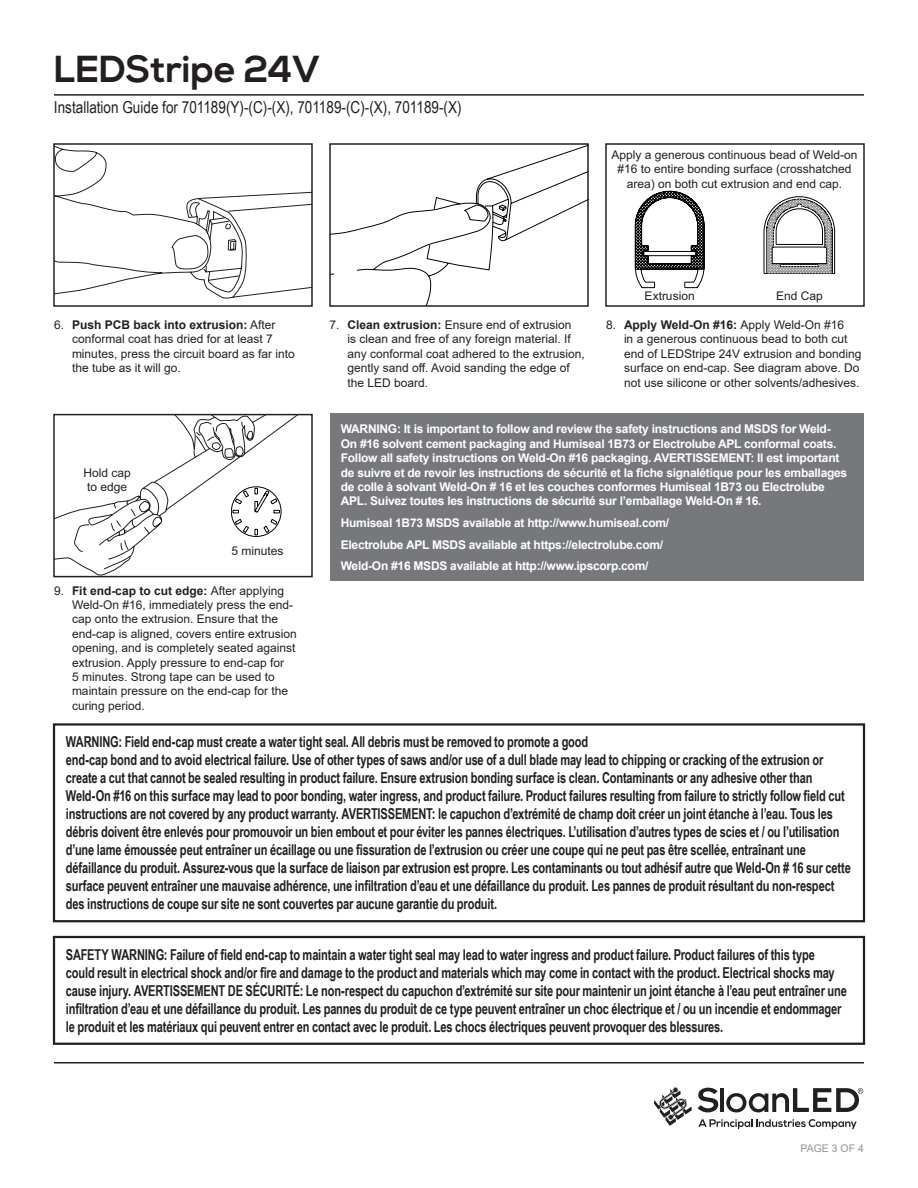
<style>
.page{position:relative;width:918px;height:1188px;background:#fff}
.page>*{position:absolute;margin:0;border:0;box-sizing:border-box;transform-origin:0 0}
.t1{font:700 37.5px "Nexa";color:#231f20}
.t2{font:16.5px "Arial Narrow";color:#231f20}
.Note_text_black{font:700 15px/18px "Arial Narrow";letter-spacing:-.01em;color:#231f20;scale:.9 1}
.Body_Installation-St{font:12px/14.4px "Arial";color:#231f20}
.Note_text_white{font:700 12px/14.4px "Arial";letter-spacing:-.02em;color:#fff}
.t3{font:10.5px "Arial";color:#939598}
.s1{font-weight:700}
</style>
<div class="page">
<hr style="left:54px;top:94px;width:810px;height:2px;background:#231f20">
<hr style="left:54px;top:1062px;width:810px;height:2px;background:#231f20">
<svg style="left:698px;top:1119px;width:159px;height:10px"></svg>
<svg style="left:698px;top:1088px;width:20px;height:24px"></svg>
<hr style="left:720px;top:1088px;width:4px;height:24px;background:#231f20">
<svg style="left:726px;top:1088px;width:137px;height:24px"></svg>
<svg style="left:654px;top:1087px;width:38px;height:39px"></svg>
<svg style="left:635px;top:191px;width:69px;height:97px"></svg>
<svg style="left:763px;top:196px;width:72px;height:78px"></svg>
<div style="left:605px;top:143px;width:260px;height:164px;border:2px solid #231f20"></div>
<svg style="left:56px;top:146px;width:254px;height:153px"></svg>
<div style="left:53px;top:143px;width:260px;height:164px;border:2px solid #231f20"></div>
<svg style="left:332px;top:146px;width:254px;height:158px"></svg>
<div style="left:329px;top:143px;width:260px;height:164px;border:2px solid #231f20"></div>
<div style="left:53px;top:723px;width:812px;height:199px;border:2px solid #231f20"></div>
<div style="left:53px;top:936px;width:812px;height:109px;border:2px solid #231f20"></div>
<div style="left:330px;top:414px;width:534px;height:167px;background:#76787b"></div>
<div style="left:53px;top:414px;width:260px;height:163px;border:2px solid #231f20"></div>
<svg style="left:54px;top:415px;width:250px;height:162px"></svg>
<h1 class="t1" style="left:54px;top:48px;width:268px">LEDStripe 24V</h1>
<p class="t2" style="left:54px;top:95px;width:409px">Installation Guide for 701189(Y)-(C)-(X), 701189-(C)-(X), 701189-(X)</p>
<p class="Body_Installation-St" style="left:612px;top:147px;width:247px;text-align:center">Apply a generous continuous bead of Weld-on #16 to entire bonding surface (crosshatched area) on both cut extrusion and end cap.</p>
<p class="Body_Installation-St" style="left:645px;top:288px;width:52px">Extrusion</p>
<p class="Body_Installation-St" style="left:776px;top:288px;width:48px">End Cap</p>
<p class="Body_Installation-St" style="left:72px;top:317px;width:224px;text-indent:-18px">6. <span class="s1">Push PCB back into extrusion:</span> After conformal coat has dried for at least 7 minutes, press the circuit board as far into the tube as it will go.</p>
<p class="Body_Installation-St" style="left:347px;top:317px;width:239px;text-indent:-18px">7. <span class="s1">Clean extrusion:</span> Ensure end of extrusion<br>is clean and free of any foreign material. If any conformal coat adhered to the extrusion, gently sand off. Avoid sanding the edge of the LED board.</p>
<p class="Body_Installation-St" style="left:624px;top:317px;width:239px;text-indent:-18px">8. <span class="s1">Apply Weld-On #16:</span> Apply Weld-On #16<br>in a generous continuous bead to both cut end of LEDStripe 24V extrusion and bonding surface on end-cap. See diagram above. Do not use silicone or other solvents/adhesives.</p>
<p class="Body_Installation-St" style="left:84px;top:465px;width:49px;text-align:center">Hold cap to edge</p>
<p class="Body_Installation-St" style="left:231px;top:544px;width:54px">5 minutes</p>
<p class="Body_Installation-St" style="left:72px;top:583px;width:226px;text-indent:-18px">9. <span class="s1">Fit end-cap to cut edge:</span> After applying Weld-On #16, immediately press the end&shy;cap onto the extrusion. Ensure that the end-cap is aligned, covers entire extrusion opening, and is completely seated against extrusion. Apply pressure to end-cap for<br>5 minutes. Strong tape can be used to maintain pressure on the end-cap for the curing period.</p>
<p class="Note_text_white" style="left:341px;top:422px;width:508px">WARNING: It is important to follow and review the safety instructions and MSDS for Weld-On #16 solvent cement packaging and Humiseal 1B73 or Electrolube APL conformal coats.<br>Follow all safety instructions on Weld-On #16 packaging. AVERTISSEMENT: Il est important de suivre et de revoir les instructions de sécurité et la fiche signalétique pour les emballages de colle à solvant Weld-On # 16 et les couches conformes Humiseal 1B73 ou Electrolube APL. Suivez toutes les instructions de sécurité sur l’emballage Weld-On # 16.</p>
<p class="Note_text_white" style="left:341px;top:516px;width:330px">Humiseal 1B73 MSDS available at http://www.humiseal.com/</p>
<p class="Note_text_white" style="left:341px;top:537px;width:324px">Electrolube APL MSDS available at https://electrolube.com/</p>
<p class="Note_text_white" style="left:341px;top:559px;width:309px">Weld-On #16 MSDS available at http://www.ipscorp.com/</p>
<p class="Note_text_black" style="left:66px;top:732px;width:874px">WARNING: Field end-cap must create a water tight seal. All debris must be removed to promote a good<br>end-cap bond and to avoid electrical failure. Use of other types of saws and/or use of a dull blade may lead to chipping or cracking of the extrusion or create a cut that cannot be sealed resulting in product failure. Ensure extrusion bonding surface is clean. Contaminants or any adhesive other than Weld-On #16 on this surface may lead to poor bonding, water ingress, and product failure. Product failures resulting from failure to strictly follow field cut instructions are not covered by any product warranty. AVERTISSEMENT: le capuchon d’extrémité de champ doit créer un joint étanche à l’eau. Tous les débris doivent être enlevés pour promouvoir un bien embout et pour éviter les pannes électriques. L’utilisation d’autres types de scies et / ou l’utilisation d’une lame émoussée peut entraîner un écaillage ou une fissuration de l’extrusion ou créer une coupe qui ne peut pas être scellée, entraînant une défaillance du produit. Assurez-vous que la surface de liaison par extrusion est propre. Les contaminants ou tout adhésif autre que Weld-On # 16 sur cette surface peuvent entraîner une mauvaise adhérence, une infiltration d’eau et une défaillance du produit. Les pannes de produit résultant du non-respect des instructions de coupe sur site ne sont couvertes par aucune garantie du produit.</p>
<p class="Note_text_black" style="left:66px;top:945px;width:869px">SAFETY WARNING: Failure of field end-cap to maintain a water tight seal may lead to water ingress and product failure. Product failures of this type could result in electrical shock and/or fire and damage to the product and materials which may come in contact with the product. Electrical shocks may cause injury. AVERTISSEMENT DE SÉCURITÉ: Le non-respect du capuchon d’extrémité sur site pour maintenir un joint étanche à l’eau peut entraîner une infiltration d’eau et une défaillance du produit. Les pannes du produit de ce type peuvent entraîner un choc électrique et / ou un incendie et endommager le produit et les matériaux qui peuvent entrer en contact avec le produit. Les chocs électriques peuvent provoquer des blessures.</p>
<p class="t3" style="left:801px;top:1141px;width:65px">PAGE 3 OF 4</p>
</div>
